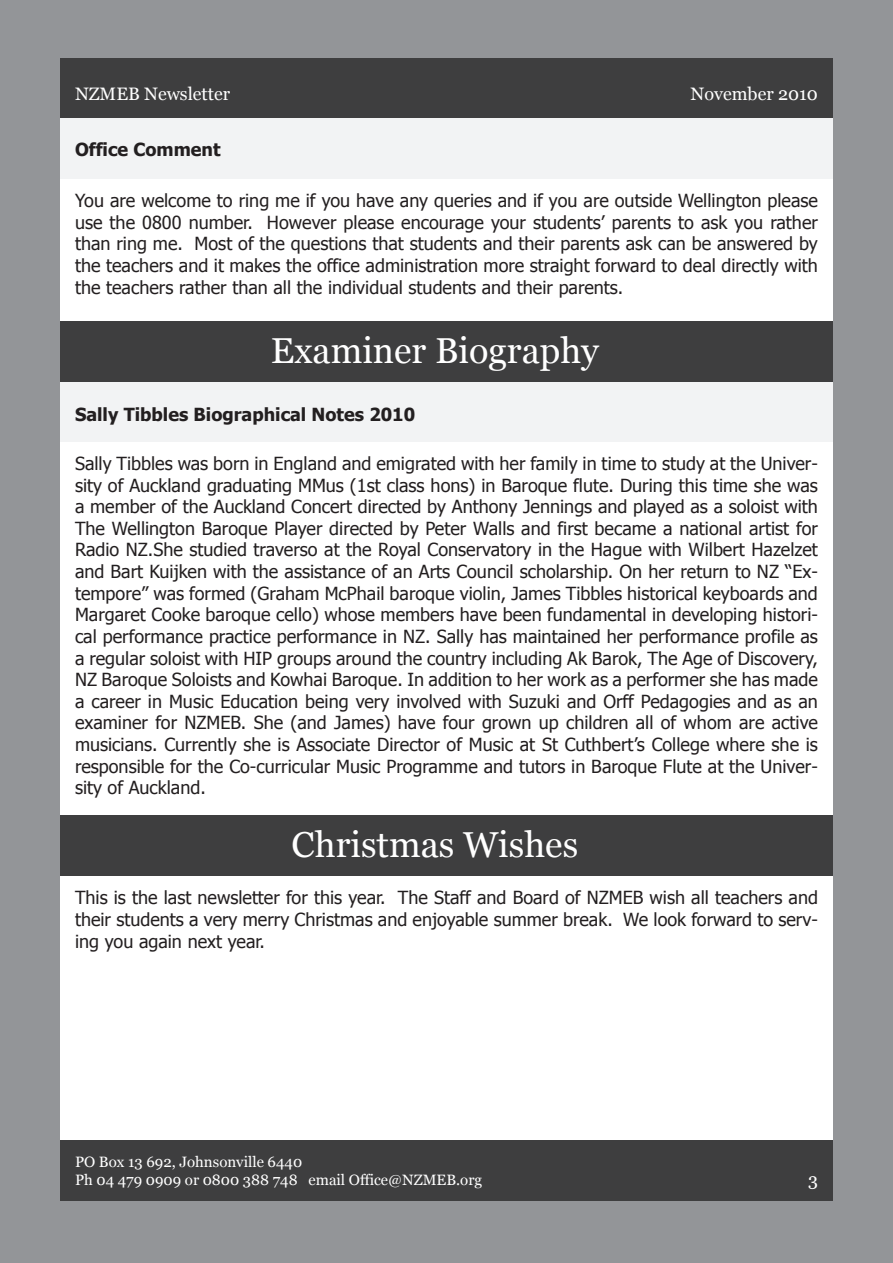
<style>
.page{position:relative;width:893px;height:1263px;background:#939598}
.page>*{position:absolute;margin:0;border:0;box-sizing:border-box;transform-origin:0 0}
.t1{font:36px "Georgia";color:#fff}
.t2{font:18px/21.6px "Tahoma";color:#231f20;text-align:justify}
.t3{font:700 18px "Tahoma";color:#231f20}
.t4{font:18px "Georgia";color:#fff}
.t5{font:15px/18px "Georgia";color:#fff}
</style>
<div class="page">
<div style="left:60px;top:59px;width:773px;height:1142px;background:#fff"></div>
<div style="left:60px;top:1141px;width:773px;height:60px;background:#3e3e3f"></div>
<div style="left:60px;top:58px;width:773px;height:60px;background:#3e3e3f"></div>
<div style="left:60px;top:118px;width:773px;height:60px;background:#f2f3f4"></div>
<div style="left:60px;top:381px;width:773px;height:60px;background:#f2f3f4"></div>
<div style="left:60px;top:321px;width:773px;height:60px;background:#3e3e3f"></div>
<div style="left:60px;top:816px;width:773px;height:60px;background:#3e3e3f"></div>
<p class="t4" style="left:75px;top:83px;width:157px">NZMEB Newsletter</p>
<p class="t4" style="left:691px;top:83px;width:129px">November 2010</p>
<p class="t3" style="left:75px;top:138px;width:147px">Office Comment</p>
<p class="t2" style="left:75px;top:189px;width:744px">You are welcome to ring me if you have any queries and if you are outside Wellington please use the 0800 number. However please encourage your students’ parents to ask you rather than ring me. Most of the questions that students and their parents ask can be answered by the teachers and it makes the office administration more straight forward to deal directly with the teachers rather than all the individual students and their parents.</p>
<h1 class="t1" style="left:271px;top:328px;width:330px">Examiner Biography</h1>
<p class="t3" style="left:75px;top:403px;width:342px">Sally Tibbles Biographical Notes 2010</p>
<p class="t2" style="left:75px;top:452px;width:744px">Sally Tibbles was born in England and emigrated with her family in time to study at the Univer&shy;sity of Auckland graduating MMus (1st class hons) in Baroque flute. During this time she was a member of the Auckland Concert directed by Anthony Jennings and played as a soloist with The Wellington Baroque Player directed by Peter Walls and first became a national artist for Radio NZ.She studied traverso at the Royal Conservatory in the Hague with Wilbert Hazelzet and Bart Kuijken with the assistance of an Arts Council scholarship. On her return to NZ “Ex&shy;tempore” was formed (Graham McPhail baroque violin, James Tibbles historical keyboards and Margaret Cooke baroque cello) whose members have been fundamental in developing histori&shy;cal performance practice performance in NZ. Sally has maintained her performance profile as a regular soloist with HIP groups around the country including Ak Barok, The Age of Discovery, NZ Baroque Soloists and Kowhai Baroque. In addition to her work as a performer she has made a career in Music Education being very involved with Suzuki and Orff Pedagogies and as an examiner for NZMEB. She (and James) have four grown up children all of whom are active musicians. Currently she is Associate Director of Music at St Cuthbert’s College where she is responsible for the Co-curricular Music Programme and tutors in Baroque Flute at the Univer&shy;sity of Auckland.</p>
<h1 class="t1" style="left:292px;top:823px;width:288px">Christmas Wishes</h1>
<p class="t2" style="left:75px;top:886px;width:744px">This is the last newsletter for this year. The Staff and Board of NZMEB wish all teachers and their students a very merry Christmas and enjoyable summer break. We look forward to serv&shy;ing you again next year.</p>
<p class="t5" style="left:75px;top:1153px;width:409px">PO Box 13 692, Johnsonville 6440<br>Ph 04 479 0909 or 0800 388 748 email Office@NZMEB.org</p>
<p class="t4" style="left:808px;top:1169px;width:11px">3</p>
</div>
